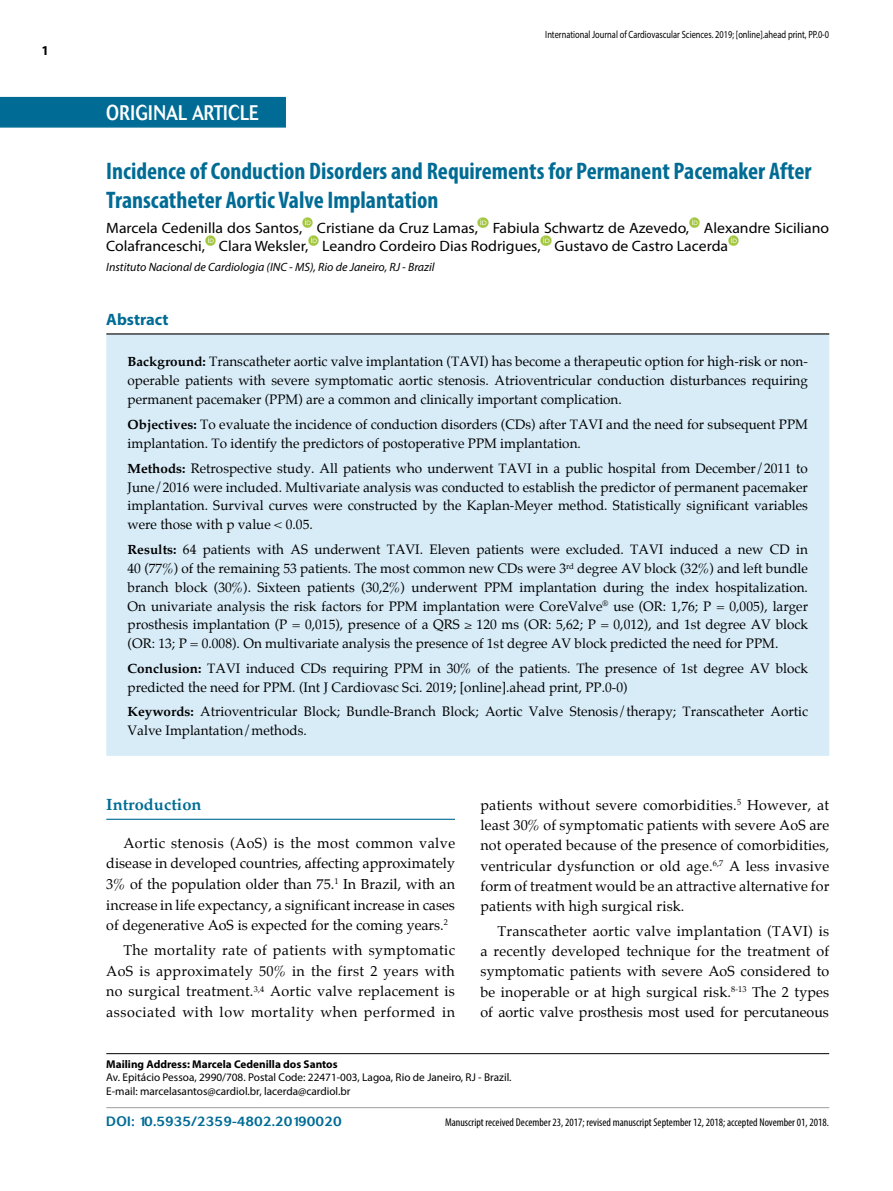
<style>
.page{position:relative;width:893px;height:1191px;background:#fff}
.page>*{position:absolute;margin:0;border:0;box-sizing:border-box;transform-origin:0 0}
.t1{font:700 condensed 24px/28.8px "Myriad Pro";color:#006c95}
.t2{font:500 21px "Cosmos";letter-spacing:.02em;color:#fff;scale:.8 1}
.t3{font:700 16.5px "Palatino";color:#006c95}
.t4{font:700 16.5px "Myriad Pro";color:#006c95}
.t5{font:15px/18px "Myriad Pro";color:#000;scale:1.05 1}
.t6{font:14.25px/20.2px "Palatino";letter-spacing:.01em;color:#000;text-align:justify}
.t7{font:13.5px/18.8px "Palatino";color:#000;text-align:justify}
.t8{font:500 13.5px "Cosmos";color:#006c95}
.t9{font:700 13.5px "Myriad Pro";color:#000}
.t10{font:italic 12px "Myriad Pro";color:#000}
.t11{font:11.25px/13.5px "Myriad Pro";color:#000}
.t12{font:condensed 11.25px "Myriad Pro";color:#000}
.t13{font:700 11.25px "Myriad Pro";color:#000}
.t14{font:10.5px "Myriad Pro";color:#000;scale:.8 1}
.s1{font-weight:700}
</style>
<div class="page">
<div style="left:0;top:97px;width:286px;height:31px;background:#006c95"></div>
<hr style="left:106px;top:1053px;width:723px;height:1px;background:#000">
<hr style="left:106px;top:1107px;width:723px;height:1px;background:#9d9d9c">
<svg style="left:302px;top:217px;width:11px;height:11px"></svg>
<svg style="left:478px;top:217px;width:10px;height:11px"></svg>
<svg style="left:689px;top:217px;width:11px;height:11px"></svg>
<svg style="left:205px;top:235px;width:11px;height:11px"></svg>
<svg style="left:308px;top:235px;width:11px;height:11px"></svg>
<svg style="left:541px;top:235px;width:10px;height:11px"></svg>
<svg style="left:728px;top:235px;width:11px;height:11px"></svg>
<div style="left:106px;top:334px;width:723px;height:422px;background:#d8ecf8"></div>
<hr style="left:106px;top:333px;width:723px;height:1px;background:#000">
<hr style="left:106px;top:818px;width:349px;height:2px;background:#006c95">
<p class="t9" style="left:41px;top:42px;width:9px">1</p>
<h2 class="t2" style="left:106px;top:100px;width:192px">ORIGINAL ARTICLE</h2>
<p class="t14" style="left:545px;top:28px;width:356px">International Journal of Cardiovascular Sciences. 2019; [online].ahead print, PP.0-0</p>
<h1 class="t1" style="left:106px;top:156px;width:707px">Incidence of Conduction Disorders and Requirements for Permanent Pacemaker After<br>Transcatheter Aortic Valve Implantation</h1>
<p class="t5" style="left:106px;top:218px;width:690px">Marcela Cedenilla dos Santos, Cristiane da Cruz Lamas, Fabiula Schwartz de Azevedo, Alexandre Siciliano<br>Colafranceschi, Clara Weksler, Leandro Cordeiro Dias Rodrigues, Gustavo de Castro Lacerda</p>
<p class="t10" style="left:106px;top:260px;width:330px">Instituto Nacional de Cardiologia (INC - MS), Rio de Janeiro, RJ - Brazil</p>
<p class="t4" style="left:106px;top:309px;width:64px">Abstract</p>
<p class="t7" style="left:128px;top:352px;width:682px"><span class="s1">Background:</span> Transcatheter aortic valve implantation (TAVI) has become a therapeutic option for high-risk or non&shy;operable patients with severe symptomatic aortic stenosis. Atrioventricular conduction disturbances requiring permanent pacemaker (PPM) are a common and clinically important complication.</p>
<p class="t7" style="left:128px;top:415px;width:682px"><span class="s1">Objectives:</span> To evaluate the incidence of conduction disorders (CDs) after TAVI and the need for subsequent PPM implantation. To identify the predictors of postoperative PPM implantation.</p>
<p class="t7" style="left:128px;top:459px;width:682px"><span class="s1">Methods:</span> Retrospective study. All patients who underwent TAVI in a public hospital from December/2011 to June/2016 were included. Multivariate analysis was conducted to establish the predictor of permanent pacemaker implantation. Survival curves were constructed by the Kaplan-Meyer method. Statistically significant variables were those with p value &lt; 0.05.</p>
<p class="t7" style="left:128px;top:540px;width:682px"><span class="s1">Results:</span> 64 patients with AS underwent TAVI. Eleven patients were excluded. TAVI induced a new CD in 40 (77%) of the remaining 53 patients. The most common new CDs were 3<sup>rd</sup> degree AV block (32%) and left bundle branch block (30%). Sixteen patients (30,2%) underwent PPM implantation during the index hospitalization.<br>On univariate analysis the risk factors for PPM implantation were CoreValve<sup>®</sup> use (OR: 1,76; P = 0,005), larger prosthesis implantation (P = 0,015), presence of a QRS ≥ 120 ms (OR: 5,62; P = 0,012), and 1st degree AV block (OR: 13; P = 0.008). On multivariate analysis the presence of 1st degree AV block predicted the need for PPM.</p>
<p class="t7" style="left:128px;top:659px;width:682px"><span class="s1">Conclusion:</span> TAVI induced CDs requiring PPM in 30% of the patients. The presence of 1st degree AV block predicted the need for PPM. (Int J Cardiovasc Sci. 2019; [online].ahead print, PP.0-0)</p>
<p class="t7" style="left:128px;top:702px;width:682px"><span class="s1">Keywords:</span> Atrioventricular Block; Bundle-Branch Block; Aortic Valve Stenosis/therapy; Transcatheter Aortic<br>Valve Implantation/methods.</p>
<p class="t3" style="left:106px;top:795px;width:97px">Introduction</p>
<p class="t6" style="left:106px;top:833px;width:350px;text-indent:17px">Aortic stenosis (AoS) is the most common valve disease in developed countries, affecting approximately 3% of the population older than 75.<sup>1</sup> In Brazil, with an increase in life expectancy, a significant increase in cases of degenerative AoS is expected for the coming years.<sup>2</sup></p>
<p class="t6" style="left:106px;top:940px;width:350px;text-indent:17px">The mortality rate of patients with symptomatic AoS is approximately 50% in the first 2 years with no surgical treatment.<sup>3,4</sup> Aortic valve replacement is associated with low mortality when performed in</p>
<p class="t6" style="left:480px;top:795px;width:350px">patients without severe comorbidities.<sup>5</sup> However, at least 30% of symptomatic patients with severe AoS are not operated because of the presence of comorbidities, ventricular dysfunction or old age.<sup>6,7</sup> A less invasive form of treatment would be an attractive alternative for patients with high surgical risk.</p>
<p class="t6" style="left:480px;top:921px;width:350px;text-indent:17px">Transcatheter aortic valve implantation (TAVI) is a recently developed technique for the treatment of symptomatic patients with severe AoS considered to be inoperable or at high surgical risk.<sup>8-13</sup> The 2 types of aortic valve prosthesis most used for percutaneous</p>
<p class="t13" style="left:106px;top:1056px;width:233px">Mailing Address: Marcela Cedenilla dos Santos</p>
<p class="t11" style="left:106px;top:1070px;width:407px">Av. Epitácio Pessoa, 2990/708. Postal Code: 22471-003, Lagoa, Rio de Janeiro, RJ - Brazil.<br>E-mail: marcelasantos@cardiol.br, lacerda@cardiol.br</p>
<p class="t8" style="left:106px;top:1113px;width:237px">DOI: 10.5935/2359-4802.20190020</p>
<p class="t12" style="left:445px;top:1115px;width:385px">Manuscript received December 23, 2017; revised manuscript September 12, 2018; accepted November 01, 2018.</p>
</div>
